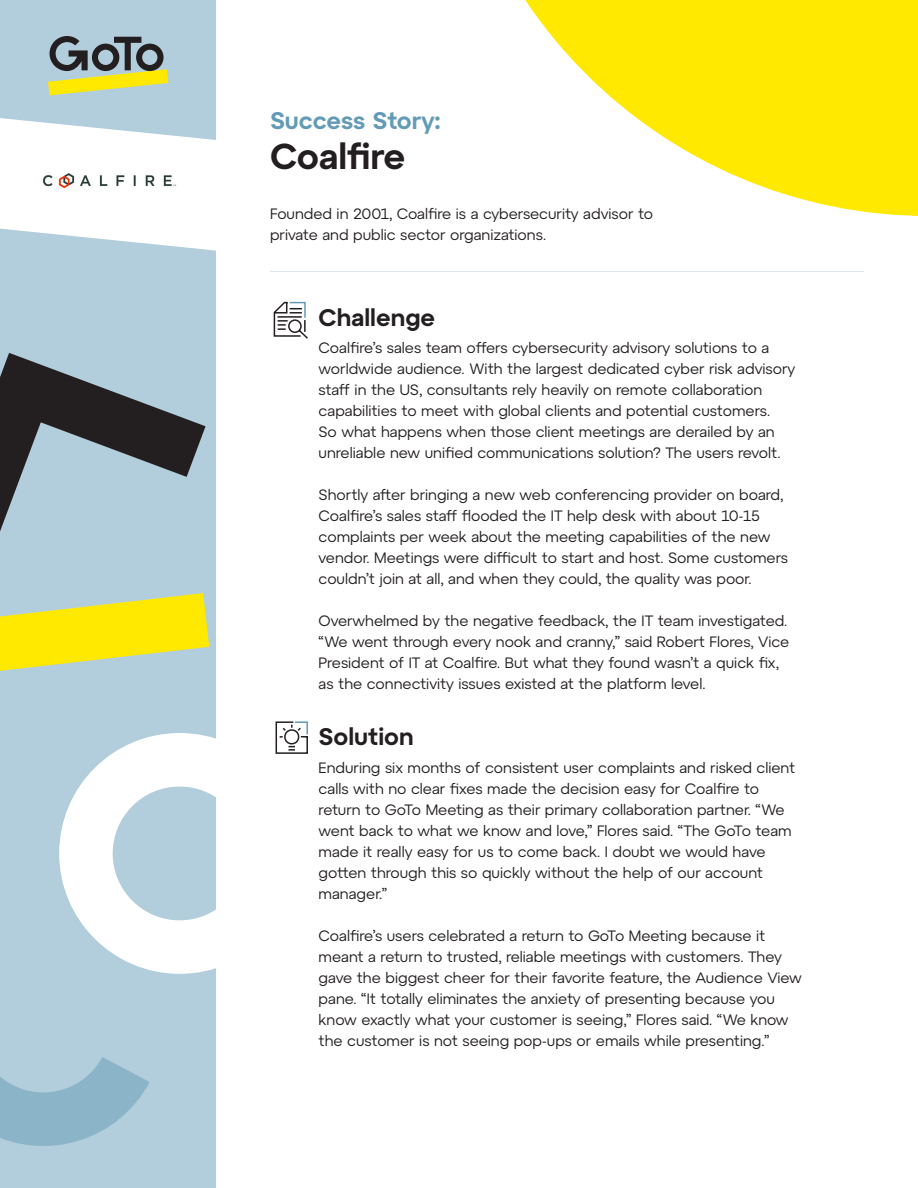
<style>
.page{position:relative;width:918px;height:1188px;background:#fff}
.page>*{position:absolute;margin:0;border:0;box-sizing:border-box;transform-origin:0 0}
.Document_Title_Black{font:600 36px "Atyp Text";color:#231f20}
.Section_Title_Black{font:600 24px "Atyp Text";color:#231f20}
.Document_Title_Blue{font:600 24px "Atyp Text";color:#639bb6}
.Body_Copy{font:15px/21px "Atyp Text";color:#231f20}
</style>
<div class="page">
<div style="left:0;top:0;width:216px;height:1188px;background:#b2cddb"></div>
<svg style="left:0;top:118px;width:216px;height:133px;fill:#fff"></svg>
<svg style="left:525px;top:0;width:393px;height:216px;fill:#ffe900"></svg>
<hr style="left:270px;top:271px;width:594px;height:1px;background:#d9e6ec">
<svg style="left:48px;top:36px;width:120px;height:59px"></svg>
<img style="left:27px;top:164px;width:162px;height:35px">
<svg style="left:0;top:353px;width:206px;height:178px"></svg>
<svg style="left:0;top:593px;width:209px;height:78px"></svg>
<svg style="left:59px;top:733px;width:157px;height:241px;fill:#fff"></svg>
<svg style="left:0;top:969px;width:150px;height:177px"></svg>
<svg style="left:273px;top:301px;width:35px;height:38px"></svg>
<svg style="left:275px;top:721px;width:33px;height:33px"></svg>
<p class="Document_Title_Blue" style="left:270px;top:102px;width:172px">Success Story:</p>
<p class="Document_Title_Black" style="left:270px;top:128px;width:137px">Coalfire</p>
<p class="Body_Copy" style="left:270px;top:203px;width:385px">Founded in 2001, Coalfire is a cybersecurity advisor to private and public sector organizations.</p>
<p class="Section_Title_Black" style="left:319px;top:299px;width:118px">Challenge</p>
<p class="Body_Copy" style="left:319px;top:337px;width:478px">Coalfire’s sales team offers cybersecurity advisory solutions to a worldwide audience. With the largest dedicated cyber risk advisory staff in the US, consultants rely heavily on remote collaboration capabilities to meet with global clients and potential customers.<br>So what happens when those client meetings are derailed by an unreliable new unified communications solution? The users revolt.</p>
<p class="Body_Copy" style="left:319px;top:484px;width:471px">Shortly after bringing a new web conferencing provider on board, Coalfire’s sales staff flooded the IT help desk with about 10-15 complaints per week about the meeting capabilities of the new vendor. Meetings were difficult to start and host. Some customers couldn’t join at all, and when they could, the quality was poor.</p>
<p class="Body_Copy" style="left:319px;top:610px;width:470px">Overwhelmed by the negative feedback, the IT team investigated.</p>
<p class="Body_Copy" style="left:319px;top:631px;width:472px">“We went through every nook and cranny,” said Robert Flores, Vice</p>
<p class="Body_Copy" style="left:319px;top:652px;width:462px">President of IT at Coalfire. But what they found wasn’t a quick fix,</p>
<p class="Body_Copy" style="left:319px;top:673px;width:388px">as the connectivity issues existed at the platform level.</p>
<p class="Section_Title_Black" style="left:319px;top:718px;width:97px">Solution</p>
<p class="Body_Copy" style="left:319px;top:756px;width:478px">Enduring six months of consistent user complaints and risked client calls with no clear fixes made the decision easy for Coalfire to return to GoTo Meeting as their primary collaboration partner. “We went back to what we know and love,” Flores said. “The GoTo team made it really easy for us to come back. I doubt we would have gotten through this so quickly without the help of our account manager.”</p>
<p class="Body_Copy" style="left:319px;top:924px;width:448px">Coalfire’s users celebrated a return to GoTo Meeting because it</p>
<p class="Body_Copy" style="left:319px;top:945px;width:465px">meant a return to trusted, reliable meetings with customers. They</p>
<p class="Body_Copy" style="left:319px;top:966px;width:485px">gave the biggest cheer for their favorite feature, the Audience View pane. “It totally eliminates the anxiety of presenting because you know exactly what your customer is seeing,” Flores said. “We know the customer is not seeing pop-ups or emails while presenting.”</p>
</div>
